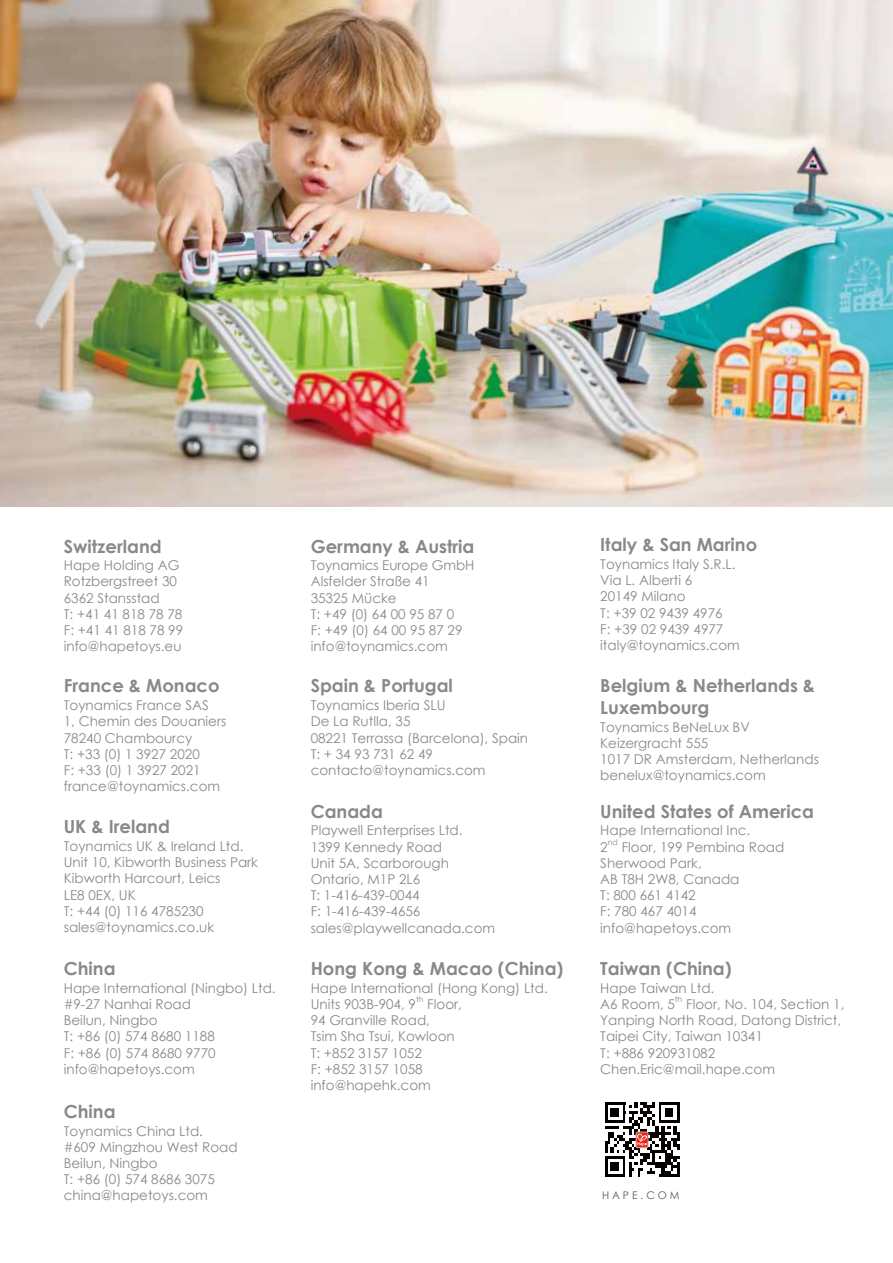
<style>
.page{position:relative;width:893px;height:1263px;background:#fff}
.page>*{position:absolute;margin:0;border:0;box-sizing:border-box;transform-origin:0 0}
.t1{font:700 18px/21.6px "Century Gothic";color:#898989}
.t2{font:13.5px/16.2px "Century Gothic";color:#898989}
.t3{font:10.5px "Century Gothic";letter-spacing:.28em;color:#595757}
.t4{font:7.8px "Century Gothic";color:#898989}
</style>
<div class="page">
<img style="left:0;top:0;width:893px;height:506px">
<svg style="left:605px;top:1102px;width:74px;height:75px"></svg>
<h1 class="t1" style="left:64px;top:534px;width:99px">Switzerland</h1>
<p class="t2" style="left:64px;top:557px;width:121px">Hape Holding AG<br>Rotzbergstreet 30<br>6362 Stansstad<br>T: +41 41 818 78 78<br>F: +41 41 818 78 99 info@hapetoys.eu</p>
<h1 class="t1" style="left:64px;top:674px;width:157px">France &amp; Monaco</h1>
<p class="t2" style="left:64px;top:697px;width:164px">Toynamics France SAS<br>1, Chemin des Douaniers<br>78240 Chambourcy<br>T: +33 (0) 1 3927 2020<br>F: +33 (0) 1 3927 2021 france@toynamics.com</p>
<h1 class="t1" style="left:64px;top:815px;width:108px">UK &amp; Ireland</h1>
<p class="t2" style="left:64px;top:838px;width:196px">Toynamics UK &amp; Ireland Ltd.<br>Unit 10, Kibworth Business Park<br>Kibworth Harcourt, Leics<br>LE8 0EX, UK<br>T: +44 (0) 116 4785230 sales@toynamics.co.uk</p>
<h1 class="t1" style="left:64px;top:957px;width:53px">China</h1>
<p class="t2" style="left:64px;top:979px;width:213px">Hape International (Ningbo) Ltd. #9-27 Nanhai Road<br>Beilun, Ningbo<br>T: +86 (0) 574 8680 1188<br>F: +86 (0) 574 8680 9770 info@hapetoys.com</p>
<h1 class="t1" style="left:64px;top:1100px;width:53px">China</h1>
<p class="t2" style="left:64px;top:1122px;width:175px">Toynamics China Ltd. #609 Mingzhou West Road<br>Beilun, Ningbo<br>T: +86 (0) 574 8686 3075 china@hapetoys.com</p>
<h1 class="t1" style="left:311px;top:534px;width:165px">Germany &amp; Austria</h1>
<p class="t2" style="left:311px;top:557px;width:165px">Toynamics Europe GmbH<br>Alsfelder Straße 41<br>35325 Mücke<br>T: +49 (0) 64 00 95 87 0<br>F: +49 (0) 64 00 95 87 29 info@toynamics.com</p>
<h1 class="t1" style="left:311px;top:674px;width:144px">Spain &amp; Portugal</h1>
<p class="t2" style="left:311px;top:697px;width:219px">Toynamics Iberia SLU<br>De La Rutlla, 35<br>08221 Terrassa (Barcelona), Spain<br>T: + 34 93 731 62 49 contacto@toynamics.com</p>
<h1 class="t1" style="left:311px;top:799px;width:74px">Canada</h1>
<p class="t2" style="left:311px;top:822px;width:186px">Playwell Enterprises Ltd.<br>1399 Kennedy Road<br>Unit 5A, Scarborough<br>Ontario, M1P 2L6<br>T: 1-416-439-0044<br>F: 1-416-439-4656 sales@playwellcanada.com</p>
<h1 class="t1" style="left:311px;top:957px;width:254px">Hong Kong &amp; Macao (China)</h1>
<p class="t2" style="left:311px;top:979px;width:239px">Hape International (Hong Kong) Ltd.<br>Units 903B-904, 9</p>
<p class="t4" style="left:416px;top:994px;width:9px">th</p>
<p class="t2" style="left:311px;top:996px;width:153px;text-indent:117px">Floor,<br>94 Granville Road,<br>Tsim Sha Tsui, Kowloon<br>T: +852 3157 1052<br>F: +852 3157 1058 info@hapehk.com</p>
<h1 class="t1" style="left:600px;top:533px;width:158px">Italy &amp; San Marino</h1>
<p class="t2" style="left:600px;top:556px;width:141px">Toynamics Italy S.R.L.<br>Via L. Alberti 6<br>20149 Milano<br>T: +39 02 9439 4976<br>F: +39 02 9439 4977 italy@toynamics.com</p>
<h1 class="t1" style="left:600px;top:674px;width:216px">Belgium &amp; Netherlands &amp;<br>Luxembourg</h1>
<p class="t2" style="left:600px;top:719px;width:220px">Toynamics BeNeLux BV<br>Keizergracht 555<br>1017 DR Amsterdam, Netherlands benelux@toynamics.com</p>
<h1 class="t1" style="left:600px;top:799px;width:215px">United States of America</h1>
<p class="t2" style="left:600px;top:822px;width:152px">Hape International Inc.<br>2</p>
<p class="t4" style="left:608px;top:837px;width:12px">nd</p>
<p class="t2" style="left:600px;top:838px;width:186px;text-indent:21px">Floor, 199 Pembina Road<br>Sherwood Park,<br>AB T8H 2W8, Canada<br>T: 800 661 4142<br>F: 780 467 4014 info@hapetoys.com</p>
<h1 class="t1" style="left:600px;top:957px;width:133px">Taiwan (China)</h1>
<p class="t2" style="left:600px;top:979px;width:116px">Hape Taiwan Ltd.<br>A6 Room, 5</p>
<p class="t4" style="left:675px;top:994px;width:9px">th</p>
<p class="t2" style="left:600px;top:996px;width:246px;text-indent:86px">Floor, No. 104, Section 1,<br>Yanping North Road, Datong District,<br>Taipei City, Taiwan 10341<br>T: +886 920931082<br>Chen.Eric@mail.hape.com</p>
<p class="t3" style="left:602px;top:1187px;width:79px">HAPE.COM</p>
</div>
